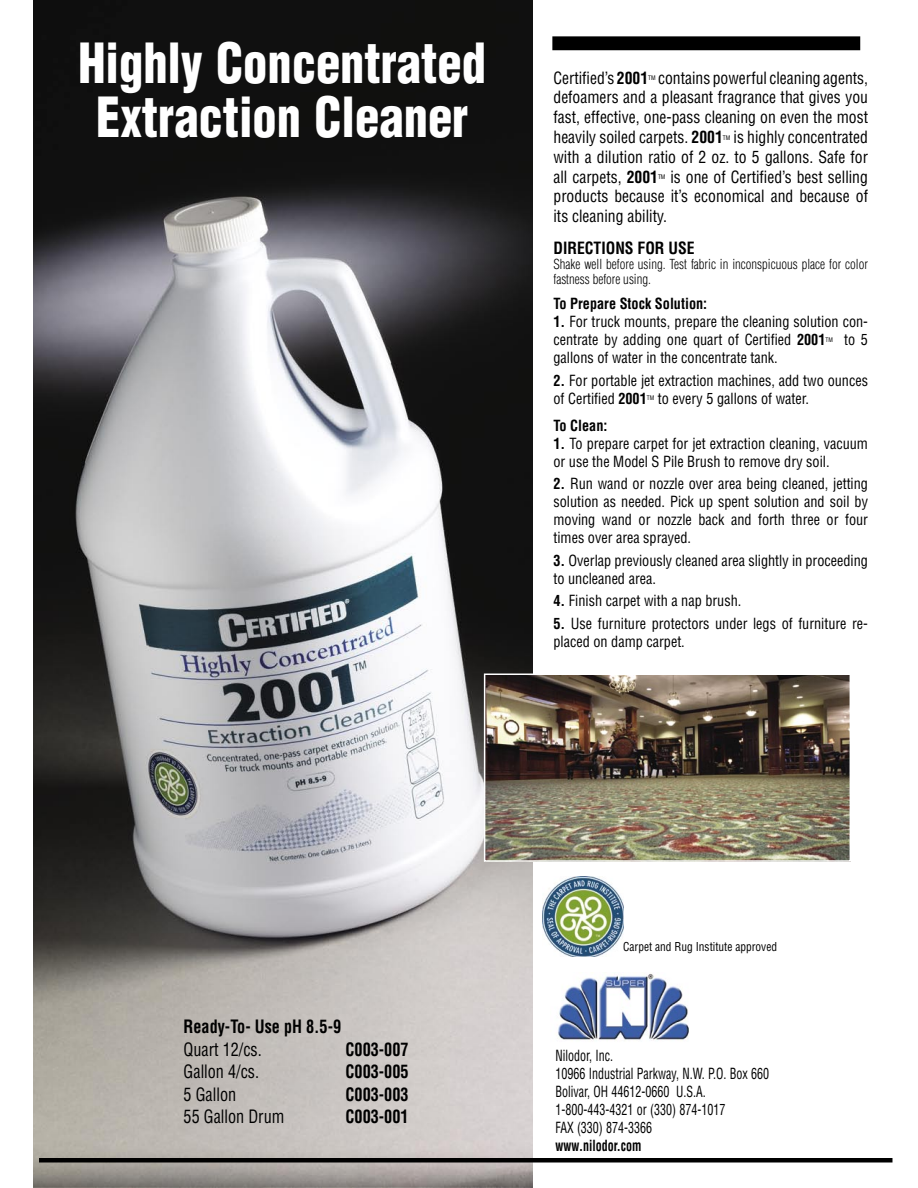
<style>
.page{position:relative;width:918px;height:1188px;background:#fff}
.page>*{position:absolute;margin:0;border:0;box-sizing:border-box;transform-origin:0 0}
.t1{font:900 condensed 54px "Helvetica";color:#fff;scale:.9 1}
.t2{font:700 condensed 18px "Helvetica";color:#000;scale:.9 1}
.t3{font:condensed 18px "Helvetica";color:#000;scale:.9 1}
.t4{font:condensed 16.5px/19.8px "Helvetica";color:#000;text-align:justify;scale:.95 1}
.t5{font:700 condensed 16.5px "Helvetica";color:#000;scale:.95 1}
.t6{font:condensed 15px/18px "Helvetica";color:#000;scale:.95 1}
.t7{font:condensed 15px "Helvetica";color:#000;scale:.8 1}
.t8{font:700 condensed 15px "Helvetica";color:#000;scale:.95 1}
.t9{font:700 condensed 15px "Helvetica";color:#000;scale:.8 1}
.t10{font:300 condensed 13.5px/15px "Helvetica";color:#000;scale:.95 1}
.t11{font:condensed 12px "Helvetica";color:#000;scale:.95 1}
.t12{font:condensed 6.15px "Helvetica";color:#000;scale:.95 1}
.s1{font-weight:700}
</style>
<div class="page">
<img style="left:558px;top:973px;width:131px;height:67px">
<img style="left:33px;top:0;width:499px;height:1188px">
<img style="left:487px;top:677px;width:361px;height:182px">
<div style="left:484px;top:674px;width:367px;height:188px;border:2px solid #fff"></div>
<div style="left:553px;top:37px;width:306px;height:13px;background:#000"></div>
<div style="left:552px;top:36px;width:308px;height:14px;border:2px solid #000"></div>
<hr style="left:39px;top:1158px;width:853px;height:4px;background:#000">
<img style="left:543px;top:876px;width:81px;height:81px">
<p class="t1" style="left:79px;top:29px;width:454px">Highly Concentrated</p>
<p class="t1" style="left:96px;top:83px;width:415px">Extraction Cleaner</p>
<p class="t4" style="left:553px;top:67px;width:101px">Certified’s <span class="s1">2001</span></p>
<p class="t12" style="left:648px;top:74px;width:9px">TM</p>
<p class="t4" style="left:553px;top:67px;width:333px;text-indent:105px">contains powerful cleaning agents, defoamers and a pleasant fragrance that gives you fast, effective, one-pass cleaning on even the most heavily soiled carpets. <span class="s1">2001</span></p>
<p class="t4" style="left:553px;top:127px;width:333px;text-indent:180px">is highly concentrated with a dilution ratio of 2 oz. to 5 gallons. Safe for all carpets, <span class="s1">2001</span></p>
<p class="t12" style="left:723px;top:133px;width:9px">TM</p>
<p class="t4" style="left:553px;top:166px;width:333px;text-indent:117px">is one of Certified’s best selling products because it’s economical and because of its cleaning ability.</p>
<p class="t5" style="left:553px;top:238px;width:150px">DIRECTIONS FOR USE</p>
<p class="t10" style="left:553px;top:256px;width:333px">Shake well before using. Test fabric in inconspicuous place for color fastness before using.</p>
<p class="t8" style="left:553px;top:295px;width:163px">To Prepare Stock Solution:</p>
<p class="t6" style="left:553px;top:313px;width:333px"><span class="s1">1.</span> For truck mounts, prepare the cleaning solution con&shy;centrate by adding one quart of Certified <span class="s1">2001</span></p>
<p class="t12" style="left:658px;top:173px;width:9px">TM</p>
<p class="t12" style="left:826px;top:336px;width:9px">TM</p>
<p class="t6" style="left:844px;top:331px;width:27px">to 5</p>
<p class="t6" style="left:553px;top:349px;width:238px">gallons of water in the concentrate tank.</p>
<p class="t6" style="left:553px;top:371px;width:333px"><span class="s1">2.</span> For portable jet extraction machines, add two ounces of Certified <span class="s1">2001</span></p>
<p class="t12" style="left:647px;top:394px;width:9px">TM</p>
<p class="t6" style="left:658px;top:389px;width:161px">to every 5 gallons of water.</p>
<p class="t8" style="left:553px;top:416px;width:58px">To Clean:</p>
<p class="t6" style="left:553px;top:434px;width:333px"><span class="s1">1.</span> To prepare carpet for jet extraction cleaning, vacuum or use the Model S Pile Brush to remove dry soil.</p>
<p class="t6" style="left:553px;top:475px;width:333px;text-align:justify"><span class="s1">2.</span> Run wand or nozzle over area being cleaned, jetting solution as needed. Pick up spent solution and soil by moving wand or nozzle back and forth three or four times over area sprayed.</p>
<p class="t6" style="left:553px;top:551px;width:333px"><span class="s1">3.</span> Overlap previously cleaned area slightly in proceeding to uncleaned area.</p>
<p class="t6" style="left:553px;top:592px;width:199px"><span class="s1">4.</span> Finish carpet with a nap brush.</p>
<p class="t6" style="left:553px;top:614px;width:333px"><span class="s1">5.</span> Use furniture protectors under legs of furniture re&shy;placed on damp carpet.</p>
<p class="t2" style="left:184px;top:1016px;width:177px">Ready-To- Use pH 8.5-9</p>
<p class="t3" style="left:184px;top:1038px;width:88px">Quart 12/cs.</p>
<p class="t2" style="left:346px;top:1038px;width:72px">C003-007</p>
<p class="t3" style="left:184px;top:1060px;width:85px">Gallon 4/cs.</p>
<p class="t2" style="left:346px;top:1061px;width:72px">C003-005</p>
<p class="t3" style="left:184px;top:1083px;width:60px">5 Gallon</p>
<p class="t2" style="left:346px;top:1083px;width:72px">C003-003</p>
<p class="t3" style="left:184px;top:1105px;width:113px">55 Gallon Drum</p>
<p class="t2" style="left:346px;top:1106px;width:72px">C003-001</p>
<p class="t11" style="left:623px;top:939px;width:163px">Carpet and Rug Institute approved</p>
<p class="t7" style="left:555px;top:1046px;width:74px">Nilodor, Inc.</p>
<p class="t7" style="left:555px;top:1064px;width:269px">10966 Industrial Parkway, N.W. P.O. Box 660</p>
<p class="t7" style="left:555px;top:1082px;width:189px">Bolivar, OH 44612-0660 U.S.A.</p>
<p class="t7" style="left:555px;top:1100px;width:214px">1-800-443-4321 or (330) 874-1017</p>
<p class="t7" style="left:555px;top:1118px;width:123px">FAX (330) 874-3366</p>
<p class="t9" style="left:555px;top:1136px;width:109px">www.nilodor.com</p>
</div>
